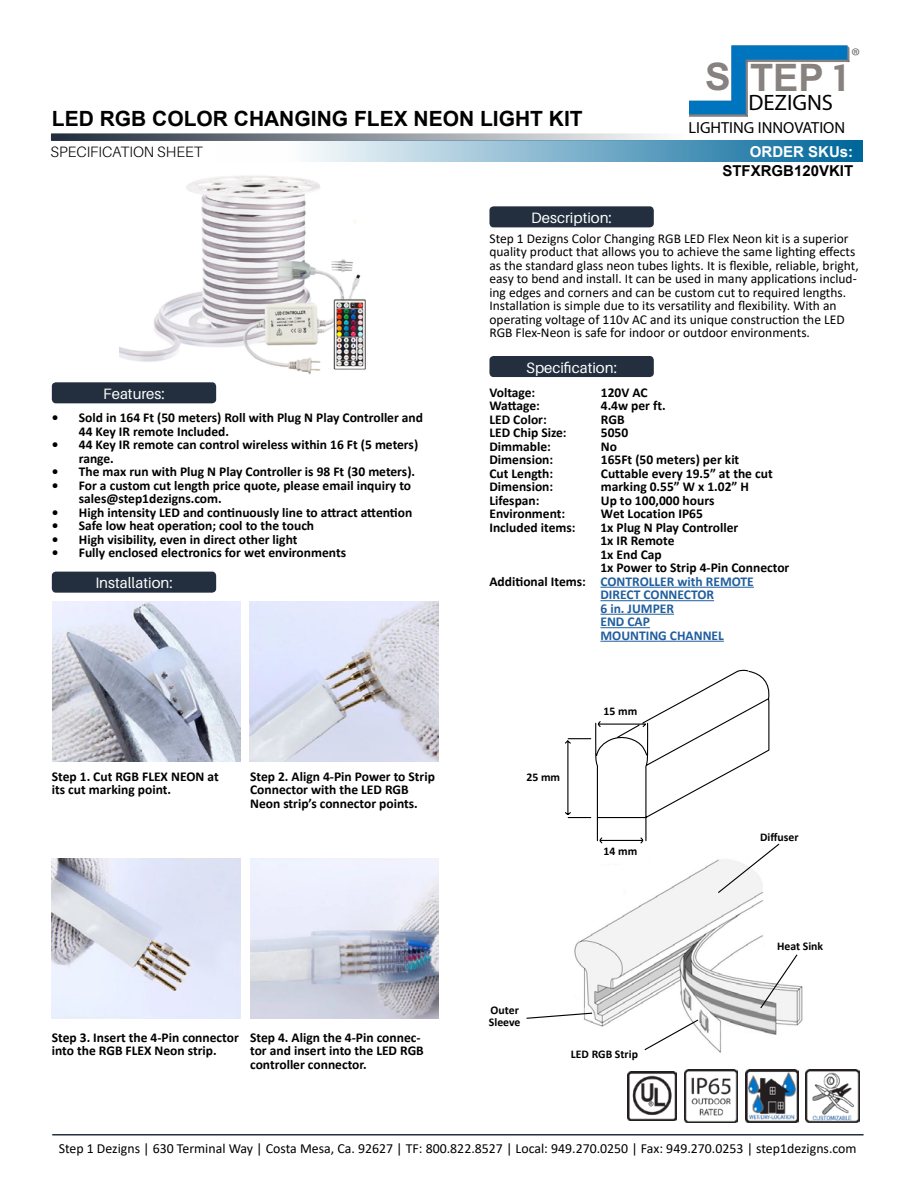
<style>
.page{position:relative;width:918px;height:1188px;background:#fff}
.page>*{position:absolute;margin:0;border:0;box-sizing:border-box;transform-origin:0 0}
.t1{font:700 37.95px "Arial";color:#878180}
.t2{font:22.35px "Avenir Next";color:#000}
.t3{font:21.45px "Avenir Next";color:#6d6e71}
.t4{font:700 21px "Arial";color:#000101}
.t5{font:16.05px "Avenir Next";color:#000}
.t6{font:15px "Aileron";color:#fff}
.t7{font:300 15px "Aileron";color:#000101}
.t8{font:700 15px "Arial";color:#000}
.t9{font:700 15px "Arial";color:#fff}
.t10{font:13.8px "Calibri";color:#000}
.t11{font:700 13.5px/13.5px "Calibri";color:#000}
.t12{font:13.5px/13.5px "Calibri";color:#000}
.t13{font:700 13.5px "Calibri";color:#215e9e}
.t14{font:700 11.7px/11.7px "Calibri";color:#000}
.s1{font-family:"COUTURE"}
.s2{color:#000}
</style>
<div class="page">
<hr style="left:52px;top:1134px;width:812px;height:2px;background:#242f3f">
<hr style="left:600px;top:587px;width:154px;height:1px;background:#215e9e">
<hr style="left:600px;top:600px;width:114px;height:1px;background:#215e9e">
<hr style="left:600px;top:614px;width:74px;height:1px;background:#215e9e">
<hr style="left:600px;top:627px;width:50px;height:1px;background:#215e9e">
<hr style="left:600px;top:641px;width:124px;height:1px;background:#215e9e">
<div style="left:489px;top:206px;width:165px;height:21px;background:#232f3e;border-radius:4px"></div>
<div style="left:489px;top:356px;width:165px;height:21px;background:#232f3e;border-radius:4px"></div>
<div style="left:52px;top:382px;width:164px;height:21px;background:#232f3e;border-radius:4px"></div>
<svg style="left:689px;top:45px;width:161px;height:72px"></svg>
<svg style="left:51px;top:133px;width:635px;height:8px;background:#8f97a0"></svg>
<svg style="left:308px;top:141px;width:554px;height:21px;background:#79aeca"></svg>
<img style="left:627px;top:1071px;width:50px;height:49px">
<img style="left:120px;top:175px;width:246px;height:199px">
<img style="left:806px;top:1069px;width:53px;height:53px">
<img style="left:745px;top:1069px;width:53px;height:53px">
<img style="left:684px;top:1069px;width:54px;height:53px">
<div style="left:52px;top:572px;width:164px;height:21px;background:#232f3e;border-radius:4px"></div>
<img style="left:52px;top:602px;width:188px;height:160px">
<img style="left:250px;top:602px;width:188px;height:160px">
<img style="left:52px;top:859px;width:188px;height:160px">
<img style="left:250px;top:859px;width:189px;height:160px">
<img style="left:574px;top:894px;width:229px;height:159px">
<svg style="left:565px;top:670px;width:215px;height:224px"></svg>
<svg style="left:759px;top:953px;width:40px;height:57px"></svg>
<svg style="left:643px;top:1019px;width:57px;height:32px"></svg>
<svg style="left:526px;top:1012px;width:67px;height:8px"></svg>
<h3 class="t4" style="left:52px;top:104px;width:532px">LED RGB COLOR CHANGING FLEX NEON LIGHT KIT</h3>
<p class="t7" style="left:51px;top:144px;width:154px">SPECIFICATION SHEET</p>
<p class="t6" style="left:531px;top:209px;width:82px">Description:</p>
<h1 class="t1" style="left:705px;top:51px;width:142px">S TEP <span class="s1">1</span></h1>
<h2 class="t2" style="left:748px;top:89px;width:86px">DEZIGNS</h2>
<p class="t5" style="left:689px;top:117px;width:158px">LIGHTING INNOVATION</p>
<h3 class="t3" style="left:851px;top:42px;width:11px">®</h3>
<p class="t9" style="left:750px;top:141px;width:105px">ORDER SKUs:</p>
<p class="t8" style="left:722px;top:160px;width:132px">STFXRGB120VKIT</p>
<p class="t12" style="left:489px;top:231px;width:371px">Step 1 Dezigns Color Changing RGB LED Flex Neon kit is a superior quality product that allows you to achieve the same lighting effects as the standard glass neon tubes lights. It is flexible, reliable, bright, easy to bend and install. It can be used in many applications includ&shy;ing edges and corners and can be custom cut to required lengths.<br>Installation is simple due to its versatility and flexibility. With an operating voltage of 110v AC and its unique construction the LED RGB Flex-Neon is safe for indoor or outdoor environments.</p>
<p class="t6" style="left:103px;top:385px;width:63px">Features:</p>
<p class="t11" style="left:79px;top:411px;width:346px;text-indent:-27px">• Sold in 164 Ft (50 meters) Roll with Plug N Play Controller and<br>44 Key IR remote Included.</p>
<p class="t11" style="left:79px;top:438px;width:341px;text-indent:-27px">• 44 Key IR remote can control wireless within 16 Ft (5 meters) range.</p>
<p class="t11" style="left:52px;top:465px;width:365px">• The max run with Plug N Play Controller is 98 Ft (30 meters).</p>
<p class="t11" style="left:79px;top:479px;width:334px;text-indent:-27px">• For a custom cut length price quote, please email inquiry to sales@step1dezigns.com.</p>
<p class="t11" style="left:52px;top:506px;width:362px">• High intensity LED and continuously line to attract attention</p>
<p class="t11" style="left:52px;top:519px;width:264px">• Safe low heat operation; cool to the touch</p>
<p class="t11" style="left:52px;top:533px;width:247px">• High visibility, even in direct other light</p>
<p class="t11" style="left:52px;top:546px;width:296px">• Fully enclosed electronics for wet environments</p>
<p class="t6" style="left:95px;top:574px;width:79px">Installation:</p>
<p class="t11" style="left:52px;top:770px;width:168px">Step 1. Cut RGB FLEX NEON at its cut marking point.</p>
<p class="t11" style="left:250px;top:770px;width:186px">Step 2. Align 4-Pin Power to Strip<br>Connector with the LED RGB<br>Neon strip’s connector points.</p>
<p class="t11" style="left:52px;top:1031px;width:188px">Step 3. Insert the 4-Pin connector into the RGB FLEX Neon strip.</p>
<p class="t11" style="left:250px;top:1031px;width:175px">Step 4. Align the 4-Pin connec&shy;tor and insert into the LED RGB controller connector.</p>
<p class="t6" style="left:526px;top:359px;width:92px">Specification:</p>
<p class="t11" style="left:489px;top:385px;width:79px">Voltage:<br>Wattage:<br>LED Color:<br>LED Chip Size:<br>Dimmable:<br>Dimension:<br>Cut Length:<br>Dimension:<br>Lifespan:<br>Environment:</p>
<p class="t11" style="left:601px;top:386px;width:173px">120V AC<br>4.4w per ft.<br>RGB<br>5050<br>No<br>165Ft (50 meters) per kit<br>Cuttable every 19.5” at the cut marking 0.55” W x 1.02” H<br>Up to 100,000 hours<br>Wet Location IP65</p>
<p class="t11" style="left:489px;top:520px;width:88px">Included items:</p>
<p class="t11" style="left:600px;top:520px;width:139px">1x Plug N Play Controller</p>
<p class="t11" style="left:600px;top:534px;width:76px">1x IR Remote</p>
<p class="t11" style="left:600px;top:547px;width:63px">1x End Cap</p>
<p class="t11" style="left:600px;top:561px;width:190px">1x Power to Strip 4-Pin Connector</p>
<p class="t13" style="left:489px;top:572px;width:266px"><span class="s2">Additional Items:</span> CONTROLLER with REMOTE</p>
<p class="t13" style="left:600px;top:585px;width:115px">DIRECT CONNECTOR</p>
<p class="t13" style="left:600px;top:599px;width:75px">6 in. JUMPER</p>
<p class="t13" style="left:600px;top:612px;width:51px">END CAP</p>
<p class="t13" style="left:600px;top:626px;width:125px">MOUNTING CHANNEL</p>
<p class="t14" style="left:526px;top:772px;width:35px">25 mm</p>
<p class="t14" style="left:604px;top:705px;width:35px">15 mm</p>
<p class="t14" style="left:604px;top:846px;width:35px">14 mm</p>
<p class="t14" style="left:489px;top:1004px;width:33px">Outer<br>Sleeve</p>
<p class="t14" style="left:571px;top:1049px;width:69px">LED RGB Strip</p>
<p class="t14" style="left:760px;top:831px;width:40px">Diffuser</p>
<p class="t14" style="left:777px;top:941px;width:48px">Heat Sink</p>
<p class="t10" style="left:59px;top:1138px;width:799px">Step 1 Dezigns | 630 Terminal Way | Costa Mesa, Ca. 92627 | TF: 800.822.8527 | Local: 949.270.0250 | Fax: 949.270.0253 | step1dezigns.com</p>
</div>
